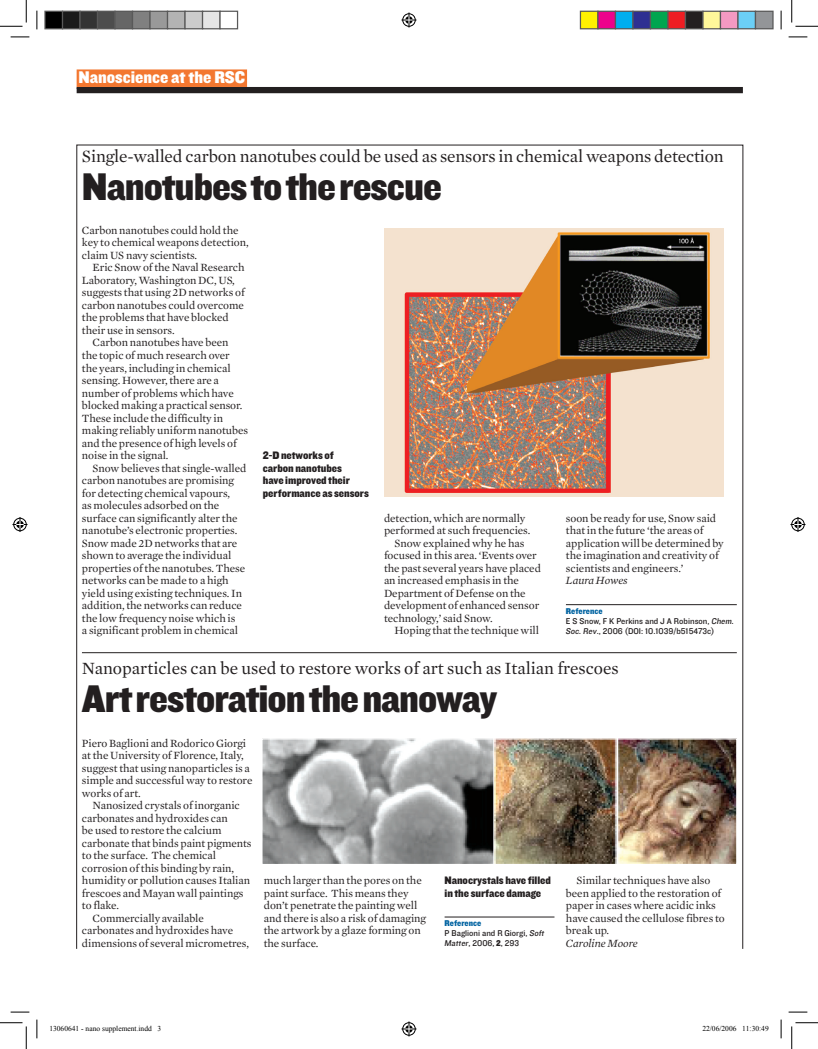
<style>
.page{position:relative;width:818px;height:1049px;background:#fff}
.page>*{position:absolute;margin:0;border:0;box-sizing:border-box;transform-origin:0 0}
.t1{font:40px "Knockout HTF71 Full Middlewt";letter-spacing:-.025em;color:#231f20}
.t2{font:17.5px "Mercury News HTF1 Roman";letter-spacing:-.01em;color:#231f20}
.t3{font:17.5px "Knockout HTF71 Full Middlewt";color:#fff}
.t4{font:11.25px/12.5px "Mercury News HTF1 Roman";letter-spacing:-.005em;color:#231f20}
.t5{font:11.25px/12.5px "Knockout HTF71 Full Middlewt";letter-spacing:-.005em;color:#231f20}
.t6{font:11.25px "Mercury News HTF1 Italic";letter-spacing:-.005em;color:#231f20}
.t7{font:8.75px/10px "Knockout HTF31 Junior Middle";color:#231f20}
.t8{font:8.75px "Knockout HTF71 Full Middlewt";color:#0063a1}
.t9{font:7.5px "Times New Roman";color:#000}
.s1{font-family:"Knockout HTF31 Italic"}
.s2{font-family:"Knockout HTF71 Full Middlewt"}
</style>
<div class="page">
<div style="left:77px;top:87px;width:666px;height:6px;background:#231f20"></div>
<div style="left:77px;top:69px;width:170px;height:18px;background:#f37730"></div>
<hr style="left:566px;top:604px;width:171px;height:1px;background:#231f20">
<img style="left:384px;top:228px;width:339px;height:268px">
<hr style="left:82px;top:652px;width:655px;height:1px;background:#231f20">
<img style="left:263px;top:740px;width:472px;height:122px">
<div style="left:261px;top:738px;width:476px;height:126px;border:1px solid #fff"></div>
<hr style="left:445px;top:916px;width:109px;height:1px;background:#231f20">
<svg style="left:11px;top:36px;width:18px;height:2px"></svg>
<svg style="left:788px;top:36px;width:19px;height:2px"></svg>
<svg style="left:11px;top:1011px;width:18px;height:1px"></svg>
<svg style="left:788px;top:1011px;width:19px;height:1px"></svg>
<svg style="left:36px;top:11px;width:2px;height:18px"></svg>
<svg style="left:36px;top:1019px;width:2px;height:19px"></svg>
<svg style="left:780px;top:11px;width:2px;height:18px"></svg>
<svg style="left:780px;top:1019px;width:2px;height:19px"></svg>
<svg style="left:0;top:0;width:27px;height:27px"></svg>
<svg style="left:0;top:1022px;width:27px;height:26px"></svg>
<svg style="left:791px;top:0;width:27px;height:27px"></svg>
<svg style="left:791px;top:1022px;width:27px;height:26px"></svg>
<svg style="left:401px;top:13px;width:15px;height:15px"></svg>
<svg style="left:401px;top:1021px;width:15px;height:15px"></svg>
<svg style="left:13px;top:517px;width:15px;height:15px"></svg>
<svg style="left:790px;top:517px;width:15px;height:15px"></svg>
<div style="left:45px;top:11px;width:18px;height:18px;background:#000"></div>
<div style="left:44px;top:11px;width:19px;height:18px;border:1px solid #595959"></div>
<div style="left:63px;top:11px;width:17px;height:18px;background:#1a1a1a"></div>
<div style="left:62px;top:11px;width:19px;height:18px;border:1px solid #595959"></div>
<div style="left:80px;top:11px;width:18px;height:18px;background:#333"></div>
<div style="left:79px;top:11px;width:19px;height:18px;border:1px solid #595959"></div>
<div style="left:98px;top:11px;width:17px;height:18px;background:#4d4d4d"></div>
<div style="left:97px;top:11px;width:19px;height:18px;border:1px solid #595959"></div>
<div style="left:115px;top:11px;width:18px;height:18px;background:#666"></div>
<div style="left:114px;top:11px;width:19px;height:18px;border:1px solid #595959"></div>
<div style="left:133px;top:11px;width:17px;height:18px;background:#808080"></div>
<div style="left:132px;top:11px;width:19px;height:18px;border:1px solid #595959"></div>
<div style="left:150px;top:11px;width:18px;height:18px;background:#999"></div>
<div style="left:149px;top:11px;width:19px;height:18px;border:1px solid #595959"></div>
<div style="left:168px;top:11px;width:17px;height:18px;background:#b3b3b3"></div>
<div style="left:167px;top:11px;width:19px;height:18px;border:1px solid #595959"></div>
<div style="left:185px;top:11px;width:18px;height:18px;background:#ccc"></div>
<div style="left:184px;top:11px;width:19px;height:18px;border:1px solid #595959"></div>
<div style="left:203px;top:11px;width:17px;height:18px;background:#e5e5e5"></div>
<div style="left:202px;top:11px;width:19px;height:18px;border:1px solid #595959"></div>
<div style="left:219px;top:11px;width:19px;height:18px;border:1px solid #595959"></div>
<div style="left:580px;top:11px;width:18px;height:18px;background:#fff101"></div>
<div style="left:580px;top:11px;width:18px;height:18px;border:1px solid #595959"></div>
<div style="left:598px;top:11px;width:17px;height:18px;background:#ed028c"></div>
<div style="left:597px;top:11px;width:19px;height:18px;border:1px solid #595959"></div>
<div style="left:615px;top:11px;width:18px;height:18px;background:#00aeef"></div>
<div style="left:615px;top:11px;width:18px;height:18px;border:1px solid #595959"></div>
<div style="left:633px;top:11px;width:17px;height:18px;background:#2e3092"></div>
<div style="left:632px;top:11px;width:19px;height:18px;border:1px solid #595959"></div>
<div style="left:650px;top:11px;width:18px;height:18px;background:#00a54f"></div>
<div style="left:650px;top:11px;width:18px;height:18px;border:1px solid #595959"></div>
<div style="left:668px;top:11px;width:17px;height:18px;background:#ee1d23"></div>
<div style="left:667px;top:11px;width:19px;height:18px;border:1px solid #595959"></div>
<div style="left:685px;top:11px;width:18px;height:18px;background:#231f20"></div>
<div style="left:685px;top:11px;width:18px;height:18px;border:1px solid #595959"></div>
<div style="left:703px;top:11px;width:17px;height:18px;background:#fff79a"></div>
<div style="left:702px;top:11px;width:19px;height:18px;border:1px solid #595959"></div>
<div style="left:720px;top:11px;width:18px;height:18px;background:#f499c2"></div>
<div style="left:720px;top:11px;width:18px;height:18px;border:1px solid #595959"></div>
<div style="left:738px;top:11px;width:17px;height:18px;background:#6bcff6"></div>
<div style="left:737px;top:11px;width:19px;height:18px;border:1px solid #595959"></div>
<div style="left:755px;top:11px;width:18px;height:18px;background:#939598"></div>
<div style="left:755px;top:11px;width:18px;height:18px;border:1px solid #595959"></div>
<h2 class="t3" style="left:78px;top:68px;width:168px">Nanoscience at the RSC</h2>
<h2 class="t2" style="left:82px;top:146px;width:643px">Single-walled carbon nanotubes could be used as sensors in chemical weapons detection</h2>
<h1 class="t1" style="left:82px;top:165px;width:362px">Nanotubes to the rescue</h1>
<p class="t4" style="left:82px;top:224px;width:168px">Carbon nanotubes could hold the key to chemical weapons detection, claim US navy scientists.</p>
<p class="t4" style="left:82px;top:261px;width:164px;text-indent:11px">Eric Snow of the Naval Research<br>Laboratory, Washington DC, US, suggests that using 2D networks of carbon nanotubes could overcome the problems that have blocked their use in sensors.</p>
<p class="t4" style="left:82px;top:336px;width:168px;text-indent:11px">Carbon nanotubes have been<br>the topic of much research over the years, including in chemical sensing. However, there are a number of problems which have blocked making a practical sensor.<br>These include the difficulty in making reliably uniform nanotubes and the presence of high levels of noise in the signal.</p>
<p class="t4" style="left:82px;top:461px;width:166px;text-indent:11px">Snow believes that single-walled carbon nanotubes are promising for detecting chemical vapours,<br>as molecules adsorbed on the surface can significantly alter the nanotube’s electronic properties.<br>Snow made 2D networks that are shown to average the individual properties of the nanotubes. These networks can be made to a high yield using existing techniques. In addition, the networks can reduce the low frequency noise which is<br>a significant problem in chemical</p>
<p class="t5" style="left:263px;top:449px;width:108px">2-D networks of<br>carbon nanotubes<br>have improved their performance as sensors</p>
<p class="t4" style="left:384px;top:511px;width:143px">detection, which are normally</p>
<p class="t4" style="left:384px;top:524px;width:148px">performed at such frequencies.</p>
<p class="t4" style="left:395px;top:536px;width:131px">Snow explained why he has</p>
<p class="t4" style="left:384px;top:549px;width:154px">focused in this area. ‘Events over</p>
<p class="t4" style="left:384px;top:561px;width:158px">the past several years have placed</p>
<p class="t4" style="left:384px;top:574px;width:136px">an increased emphasis in the</p>
<p class="t4" style="left:384px;top:586px;width:143px">Department of Defense on the</p>
<p class="t4" style="left:384px;top:599px;width:157px">development of enhanced sensor</p>
<p class="t4" style="left:384px;top:611px;width:110px">technology,’ said Snow.</p>
<p class="t4" style="left:395px;top:624px;width:146px">Hoping that the technique will</p>
<p class="t4" style="left:566px;top:511px;width:159px">soon be ready for use, Snow said that in the future ‘the areas of application will be determined by the imagination and creativity of scientists and engineers.’</p>
<p class="t6" style="left:566px;top:573px;width:63px">Laura Howes</p>
<p class="t8" style="left:566px;top:606px;width:38px">Reference</p>
<p class="t7" style="left:566px;top:616px;width:169px">E S Snow, F K Perkins and J A Robinson, <span class="s1">Chem.<br>Soc. Rev</span>., 2006 (DOI: 10.1039/b515473c)</p>
<h2 class="t2" style="left:82px;top:657px;width:538px">Nanoparticles can be used to restore works of art such as Italian frescoes</h2>
<h1 class="t1" style="left:82px;top:676px;width:417px">Art restoration the nanoway</h1>
<p class="t4" style="left:82px;top:736px;width:172px">Piero Baglioni and Rodorico Giorgi at the University of Florence, Italy, suggest that using nanoparticles is a simple and successful way to restore works of art.</p>
<p class="t4" style="left:93px;top:799px;width:149px">Nanosized crystals of inorganic</p>
<p class="t4" style="left:82px;top:811px;width:147px">carbonates and hydroxides can</p>
<p class="t4" style="left:82px;top:824px;width:141px">be used to restore the calcium</p>
<p class="t4" style="left:82px;top:836px;width:171px">carbonate that binds paint pigments</p>
<p class="t4" style="left:82px;top:849px;width:136px">to the surface. The chemical</p>
<p class="t4" style="left:82px;top:861px;width:154px">corrosion of this binding by rain,</p>
<p class="t4" style="left:82px;top:874px;width:170px">humidity or pollution causes Italian</p>
<p class="t4" style="left:82px;top:886px;width:163px">frescoes and Mayan wall paintings</p>
<p class="t4" style="left:82px;top:899px;width:38px">to flake.</p>
<p class="t4" style="left:93px;top:911px;width:113px">Commercially available</p>
<p class="t4" style="left:82px;top:924px;width:153px">carbonates and hydroxides have</p>
<p class="t4" style="left:82px;top:936px;width:169px">dimensions of several micrometres,</p>
<p class="t4" style="left:264px;top:874px;width:164px">much larger than the pores on the paint surface. This means they don’t penetrate the painting well and there is also a risk of damaging the artwork by a glaze forming on the surface.</p>
<p class="t4" style="left:566px;top:874px;width:160px;text-indent:11px">Similar techniques have also been applied to the restoration of paper in cases where acidic inks have caused the cellulose fibres to break up.</p>
<p class="t5" style="left:445px;top:874px;width:108px">Nanocrystals have filled in the surface damage</p>
<p class="t8" style="left:445px;top:918px;width:38px">Reference</p>
<p class="t7" style="left:445px;top:928px;width:101px">P Baglioni and R Giorgi, <span class="s1">Soft<br>Matter</span>, 2006, <span class="s2">2</span>, 293</p>
<p class="t6" style="left:566px;top:936px;width:73px">Caroline Moore</p>
<p class="t9" style="left:49px;top:1022px;width:113px">13060641 - nano supplement.indd 3</p>
<p class="t9" style="left:702px;top:1022px;width:68px">22/06/2006 11:30:49</p>
</div>
